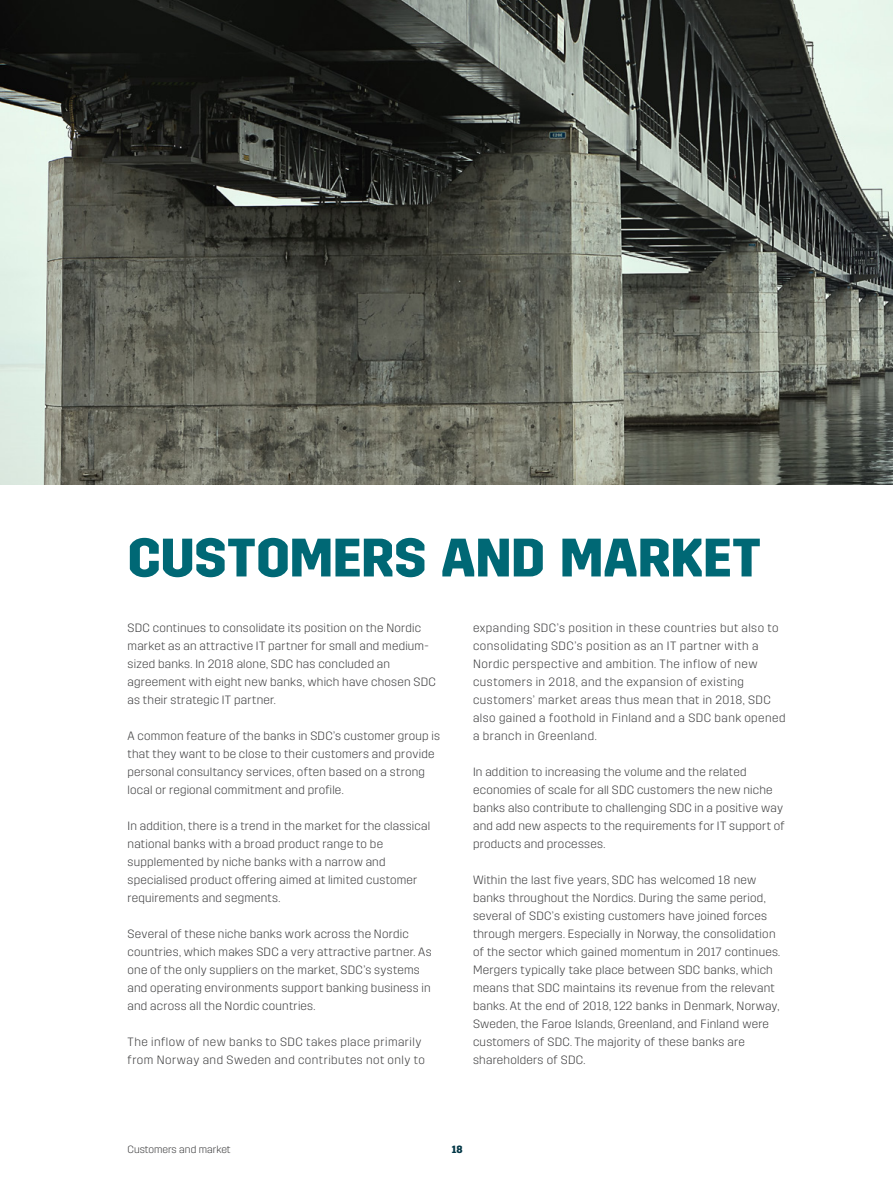
<style>
.page{position:relative;width:893px;height:1191px;background:#fff}
.page>*{position:absolute;margin:0;border:0;box-sizing:border-box;transform-origin:0 0}
.overskrift_36_36{font:700 54px "Trim";letter-spacing:-.005em;color:#006875}
.UK_brød_8_12{font:300 12px/18px "Trim";letter-spacing:.02em;color:#3e3e3f}
.UK_brød_8_12-2{font:300 12px/18px "Trim";letter-spacing:.04em;color:#3e3e3f}
.t1{font:300 10.5px "Trim";color:#3e3e3f}
.t2{font:700 10.5px "Trim";color:#003645}
</style>
<div class="page">
<img style="left:0;top:0;width:893px;height:485px">
<p class="overskrift_36_36" style="left:128px;top:527px;width:635px">CUSTOMERS AND MARKET</p>
<p class="UK_brød_8_12" style="left:128px;top:618px;width:310px">SDC continues to consolidate its position on the Nordic market as an attractive IT partner for small and medium&shy;sized banks. In 2018 alone, SDC has concluded an agreement with eight new banks, which have chosen SDC as their strategic IT partner.</p>
<p class="UK_brød_8_12" style="left:128px;top:726px;width:314px">A common feature of the banks in SDC’s customer group is that they want to be close to their customers and provide personal consultancy services, often based on a strong local or regional commitment and profile.</p>
<p class="UK_brød_8_12" style="left:128px;top:816px;width:304px">In addition, there is a trend in the market for the classical national banks with a broad product range to be supplemented by niche banks with a narrow and specialised product offering aimed at limited customer requirements and segments.</p>
<p class="UK_brød_8_12" style="left:128px;top:924px;width:306px">Several of these niche banks work across the Nordic countries, which makes SDC a very attractive partner. As one of the only suppliers on the market, SDC’s systems and operating environments support banking business in and across all the Nordic countries.</p>
<p class="UK_brød_8_12-2" style="left:128px;top:1032px;width:299px">The inflow of new banks to SDC takes place primarily from Norway and Sweden and contributes not only to</p>
<p class="UK_brød_8_12-2" style="left:473px;top:618px;width:314px">expanding SDC’s position in these countries but also to consolidating SDC’s position as an IT partner with a Nordic perspective and ambition. The inflow of new customers in 2018, and the expansion of existing customers’ market areas thus mean that in 2018, SDC also gained a foothold in Finland and a SDC bank opened a branch in Greenland.</p>
<p class="UK_brød_8_12" style="left:473px;top:762px;width:313px">In addition to increasing the volume and the related economies of scale for all SDC customers the new niche banks also contribute to challenging SDC in a positive way and add new aspects to the requirements for IT support of products and processes.</p>
<p class="UK_brød_8_12" style="left:473px;top:870px;width:309px">Within the last five years, SDC has welcomed 18 new banks throughout the Nordics. During the same period, several of SDC’s existing customers have joined forces through mergers. Especially in Norway, the consolidation of the sector which gained momentum in 2017 continues.<br>Mergers typically take place between SDC banks, which means that SDC maintains its revenue from the relevant banks. At the end of 2018, 122 banks in Denmark, Norway, Sweden, the Faroe Islands, Greenland, and Finland were customers of SDC. The majority of these banks are shareholders of SDC.</p>
<p class="t1" style="left:128px;top:1143px;width:105px">Customers and market</p>
<p class="t2" style="left:452px;top:1143px;width:12px">18</p>
</div>
